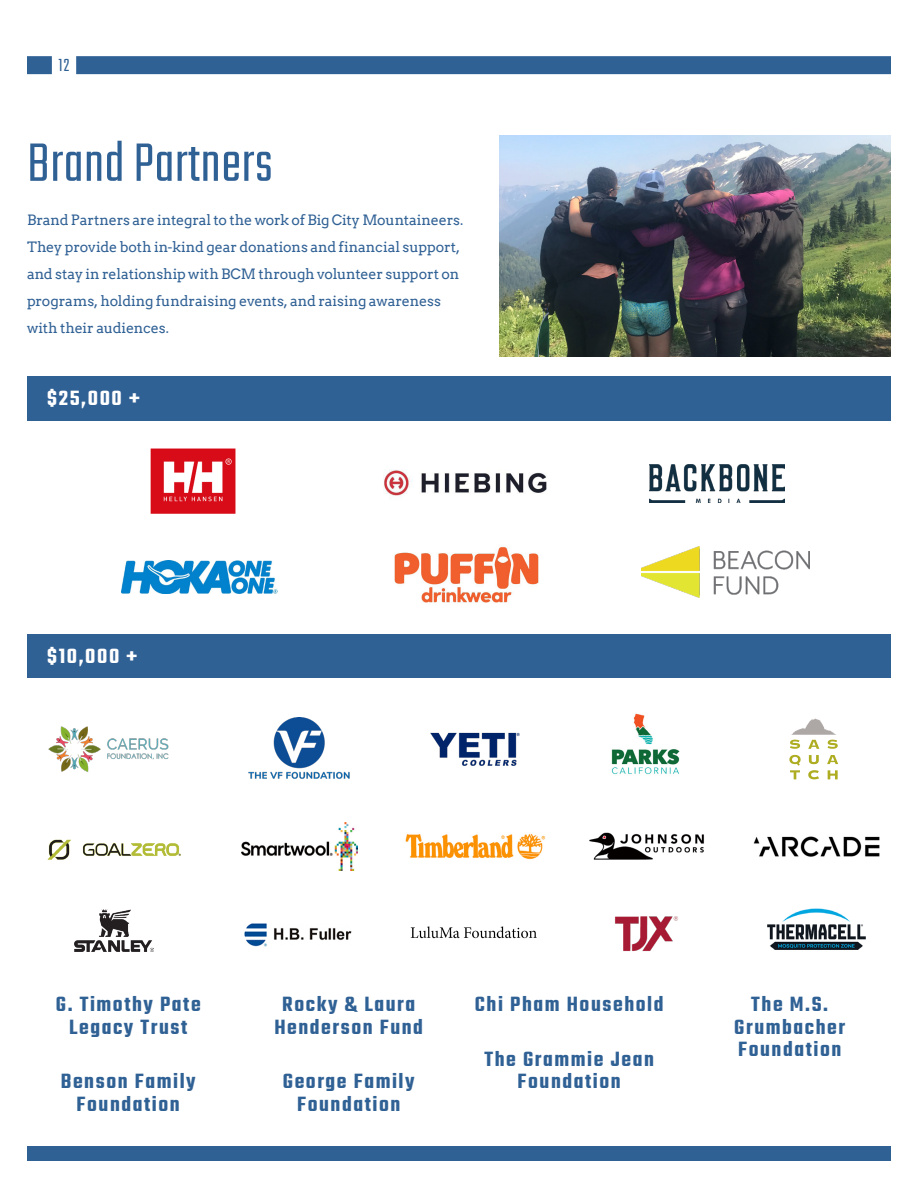
<style>
.page{position:relative;width:918px;height:1188px;background:#fff}
.page>*{position:absolute;margin:0;border:0;box-sizing:border-box;transform-origin:0 0}
.TITLE_LARGE{font:300 60px "Teko";letter-spacing:.01em;color:#306195}
._10k-25k{font:600 22.5px/22.5px "Teko";letter-spacing:.07em;color:#306195;text-align:center}
.t1{font:600 22.5px "Teko";letter-spacing:.07em;color:#fff}
.t2{font:300 19.5px "Teko";color:#306195}
.INTRO_COPY{font:14.25px/27px "Arvo";letter-spacing:-.01em;color:#306195}
</style>
<div class="page">
<div style="left:27px;top:1146px;width:864px;height:15px;background:#306195"></div>
<svg style="left:827px;top:755px;width:11px;height:9px"></svg>
<svg style="left:809px;top:755px;width:10px;height:9px"></svg>
<svg style="left:808px;top:770px;width:11px;height:9px"></svg>
<svg style="left:828px;top:770px;width:10px;height:9px"></svg>
<svg style="left:789px;top:755px;width:12px;height:24px"></svg>
<svg style="left:790px;top:718px;width:48px;height:31px"></svg>
<img style="left:768px;top:909px;width:98px;height:41px">
<img style="left:405px;top:833px;width:141px;height:27px">
<div style="left:27px;top:635px;width:864px;height:43px;background:#306195"></div>
<div style="left:27px;top:376px;width:864px;height:45px;background:#306195"></div>
<img style="left:150px;top:448px;width:86px;height:66px">
<img style="left:121px;top:560px;width:157px;height:33px">
<img style="left:395px;top:547px;width:144px;height:56px">
<img style="left:383px;top:469px;width:164px;height:28px">
<img style="left:650px;top:464px;width:134px;height:38px">
<img style="left:642px;top:546px;width:168px;height:52px">
<img style="left:244px;top:923px;width:108px;height:24px">
<img style="left:615px;top:916px;width:64px;height:35px">
<img style="left:410px;top:926px;width:127px;height:13px">
<img style="left:500px;top:135px;width:391px;height:221px">
<img style="left:248px;top:717px;width:102px;height:62px">
<img style="left:611px;top:713px;width:69px;height:62px">
<img style="left:754px;top:836px;width:126px;height:21px">
<img style="left:589px;top:832px;width:115px;height:28px">
<img style="left:75px;top:910px;width:78px;height:41px">
<img style="left:241px;top:822px;width:117px;height:48px">
<img style="left:48px;top:726px;width:121px;height:46px">
<img style="left:430px;top:732px;width:90px;height:34px">
<img style="left:47px;top:839px;width:134px;height:21px">
<div style="left:76px;top:56px;width:815px;height:18px;background:#306195"></div>
<div style="left:27px;top:56px;width:25px;height:18px;background:#306195"></div>
<h3 class="t2" style="left:58px;top:54px;width:13px">12</h3>
<p class="TITLE_LARGE" style="left:27px;top:129px;width:247px">Brand Partners</p>
<p class="INTRO_COPY" style="left:27px;top:207px;width:438px">Brand Partners are integral to the work of Big City Mountaineers.<br>They provide both in-kind gear donations and financial support, and stay in relationship with BCM through volunteer support on programs, holding fundraising events, and raising awareness with their audiences.</p>
<p class="t1" style="left:47px;top:384px;width:94px">$25,000 +</p>
<p class="t1" style="left:47px;top:642px;width:91px">$10,000 +</p>
<p class="_10k-25k" style="left:56px;top:994px;width:146px">G. Timothy Pate<br>Legacy Trust</p>
<p class="_10k-25k" style="left:61px;top:1072px;width:136px">Benson Family<br>Foundation</p>
<p class="_10k-25k" style="left:274px;top:994px;width:150px">Rocky &amp; Laura<br>Henderson Fund</p>
<p class="_10k-25k" style="left:283px;top:1072px;width:133px">George Family<br>Foundation</p>
<p class="_10k-25k" style="left:475px;top:994px;width:190px">Chi Pham Household</p>
<p class="_10k-25k" style="left:485px;top:1049px;width:171px">The Grammie Jean<br>Foundation</p>
<p class="_10k-25k" style="left:734px;top:994px;width:112px">The M.S.<br>Grumbacher<br>Foundation</p>
</div>
